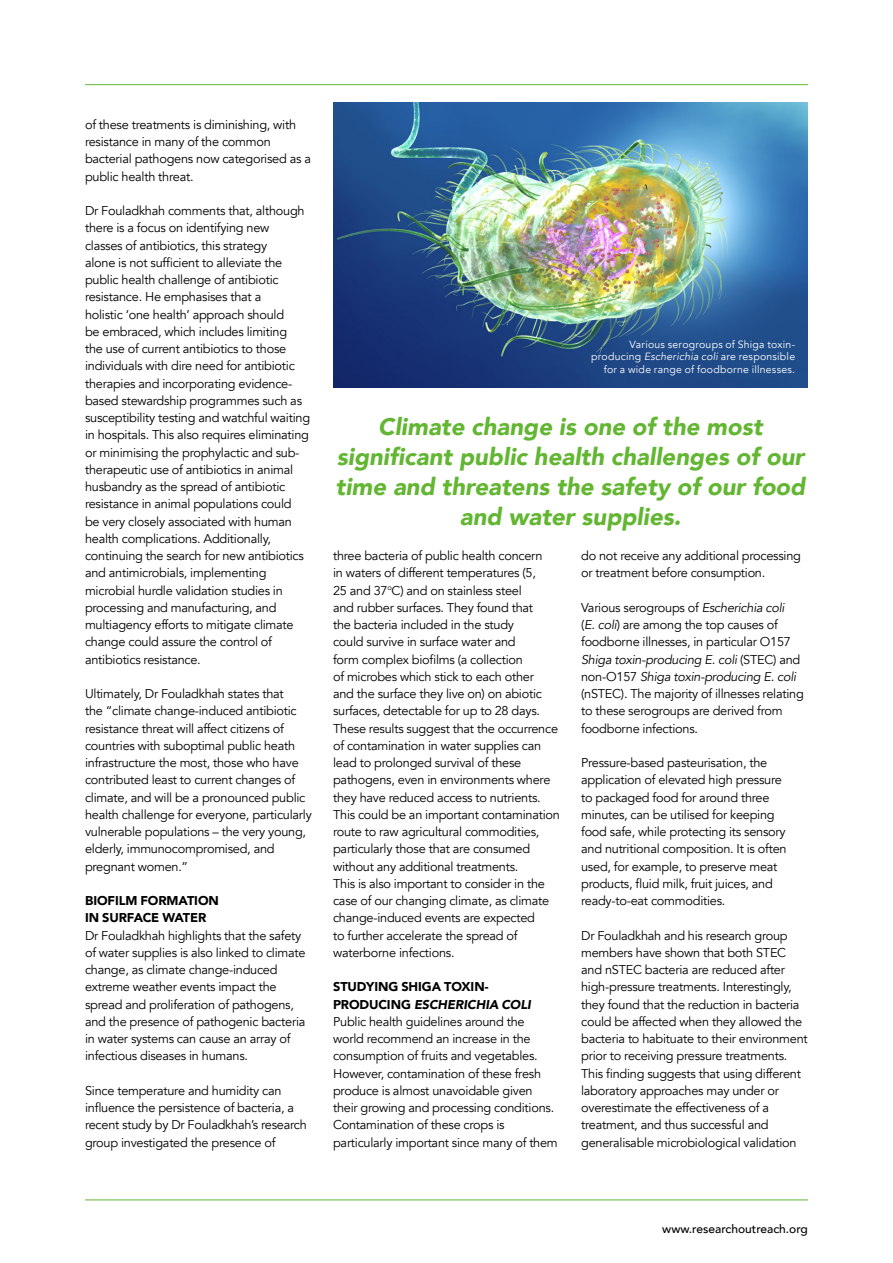
<style>
.page{position:relative;width:893px;height:1263px;background:#fff}
.page>*{position:absolute;margin:0;border:0;box-sizing:border-box;transform-origin:0 0}
.t1{font:italic 900 24px/30px "Avenir";color:#62b632;text-align:center}
.t2{font:12.75px/17.2px "Avenir";letter-spacing:-.02em;color:#000}
.t3{font:900 12.75px/17.2px "Avenir";letter-spacing:-.01em;color:#000}
.t4{font:500 12px "Avenir";color:#000}
.t5{font:10.5px/12.8px "Avenir";letter-spacing:.02em;color:#fff;text-align:right}
.s1{font-style:italic}
.s2{font-weight:900}
.s3{font-weight:900;font-style:italic}
</style>
<div class="page">
<hr style="left:85px;top:1199px;width:723px;height:1px;background:#62b632">
<hr style="left:85px;top:84px;width:723px;height:1px;background:#62b632">
<img style="left:333px;top:102px;width:475px;height:286px">
<p class="t2" style="left:85px;top:116px;width:227px">of these treatments is diminishing, with resistance in many of the common bacterial pathogens now categorised as a public health threat.</p>
<p class="t2" style="left:85px;top:202px;width:227px">Dr Fouladkhah comments that, although there is a focus on identifying new classes of antibiotics, this strategy<br>alone is not sufficient to alleviate the public health challenge of antibiotic resistance. He emphasises that a<br>holistic ‘one health’ approach should<br>be embraced, which includes limiting<br>the use of current antibiotics to those individuals with dire need for antibiotic therapies and incorporating evidence&shy;based stewardship programmes such as susceptibility testing and watchful waiting in hospitals. This also requires eliminating or minimising the prophylactic and sub&shy;therapeutic use of antibiotics in animal husbandry as the spread of antibiotic resistance in animal populations could<br>be very closely associated with human health complications. Additionally, continuing the search for new antibiotics and antimicrobials, implementing microbial hurdle validation studies in processing and manufacturing, and multiagency efforts to mitigate climate change could assure the control of antibiotics resistance.</p>
<p class="t2" style="left:85px;top:685px;width:228px">Ultimately, Dr Fouladkhah states that<br>the “climate change-induced antibiotic resistance threat will affect citizens of countries with suboptimal public heath infrastructure the most, those who have contributed least to current changes of climate, and will be a pronounced public health challenge for everyone, particularly vulnerable populations – the very young, elderly, immunocompromised, and pregnant women.”</p>
<p class="t3" style="left:85px;top:892px;width:135px">BIOFILM FORMATION<br>IN SURFACE WATER</p>
<p class="t2" style="left:85px;top:927px;width:222px">Dr Fouladkhah highlights that the safety of water supplies is also linked to climate change, as climate change-induced extreme weather events impact the spread and proliferation of pathogens, and the presence of pathogenic bacteria in water systems can cause an array of infectious diseases in humans.</p>
<p class="t2" style="left:85px;top:1082px;width:223px">Since temperature and humidity can influence the persistence of bacteria, a recent study by Dr Fouladkhah’s research group investigated the presence of</p>
<p class="t5" style="left:591px;top:338px;width:205px">Various serogroups of Shiga toxin&shy;producing <span class="s1">Escherichia coli</span> are responsible for a wide range of foodborne illnesses.</p>
<h1 class="t1" style="left:336px;top:412px;width:471px">Climate change is one of the most significant public health challenges of our time and threatens the safety of our food and water supplies.</h1>
<p class="t2" style="left:333px;top:547px;width:228px">three bacteria of public health concern<br>in waters of different temperatures (5,<br>25 and 37<sup>o</sup>C) and on stainless steel<br>and rubber surfaces. They found that<br>the bacteria included in the study<br>could survive in surface water and<br>form complex biofilms (a collection<br>of microbes which stick to each other<br>and the surface they live on) on abiotic surfaces, detectable for up to 28 days.<br>These results suggest that the occurrence of contamination in water supplies can lead to prolonged survival of these pathogens, even in environments where they have reduced access to nutrients.<br>This could be an important contamination route to raw agricultural commodities, particularly those that are consumed without any additional treatments.<br>This is also important to consider in the case of our changing climate, as climate change-induced events are expected<br>to further accelerate the spread of waterborne infections.</p>
<p class="t2" style="left:333px;top:979px;width:226px"><span class="s2">STUDYING SHIGA TOXIN-PRODUCING</span> <span class="s3">ESCHERICHIA COLI </span>Public health guidelines around the world recommend an increase in the consumption of fruits and vegetables.<br>However, contamination of these fresh produce is almost unavoidable given their growing and processing conditions.<br>Contamination of these crops is particularly important since many of them</p>
<p class="t2" style="left:581px;top:547px;width:221px">do not receive any additional processing or treatment before consumption.</p>
<p class="t2" style="left:581px;top:599px;width:224px">Various serogroups of <span class="s1">Escherichia coli<br></span>(<span class="s1">E. coli</span>) are among the top causes of foodborne illnesses, in particular O157<br><span class="s1">Shiga toxin-producing E. coli</span> (STEC) and non-O157 <span class="s1">Shiga toxin-producing E. coli </span>(nSTEC). The majority of illnesses relating to these serogroups are derived from foodborne infections.</p>
<p class="t2" style="left:581px;top:754px;width:207px">Pressure-based pasteurisation, the application of elevated high pressure to packaged food for around three minutes, can be utilised for keeping food safe, while protecting its sensory and nutritional composition. It is often used, for example, to preserve meat products, fluid milk, fruit juices, and ready-to-eat commodities.</p>
<p class="t2" style="left:581px;top:927px;width:228px">Dr Fouladkhah and his research group members have shown that both STEC and nSTEC bacteria are reduced after high-pressure treatments. Interestingly, they found that the reduction in bacteria could be affected when they allowed the bacteria to habituate to their environment prior to receiving pressure treatments.<br>This finding suggests that using different laboratory approaches may under or overestimate the effectiveness of a treatment, and thus successful and generalisable microbiological validation</p>
<p class="t4" style="left:662px;top:1218px;width:147px">www.researchoutreach.org</p>
</div>
